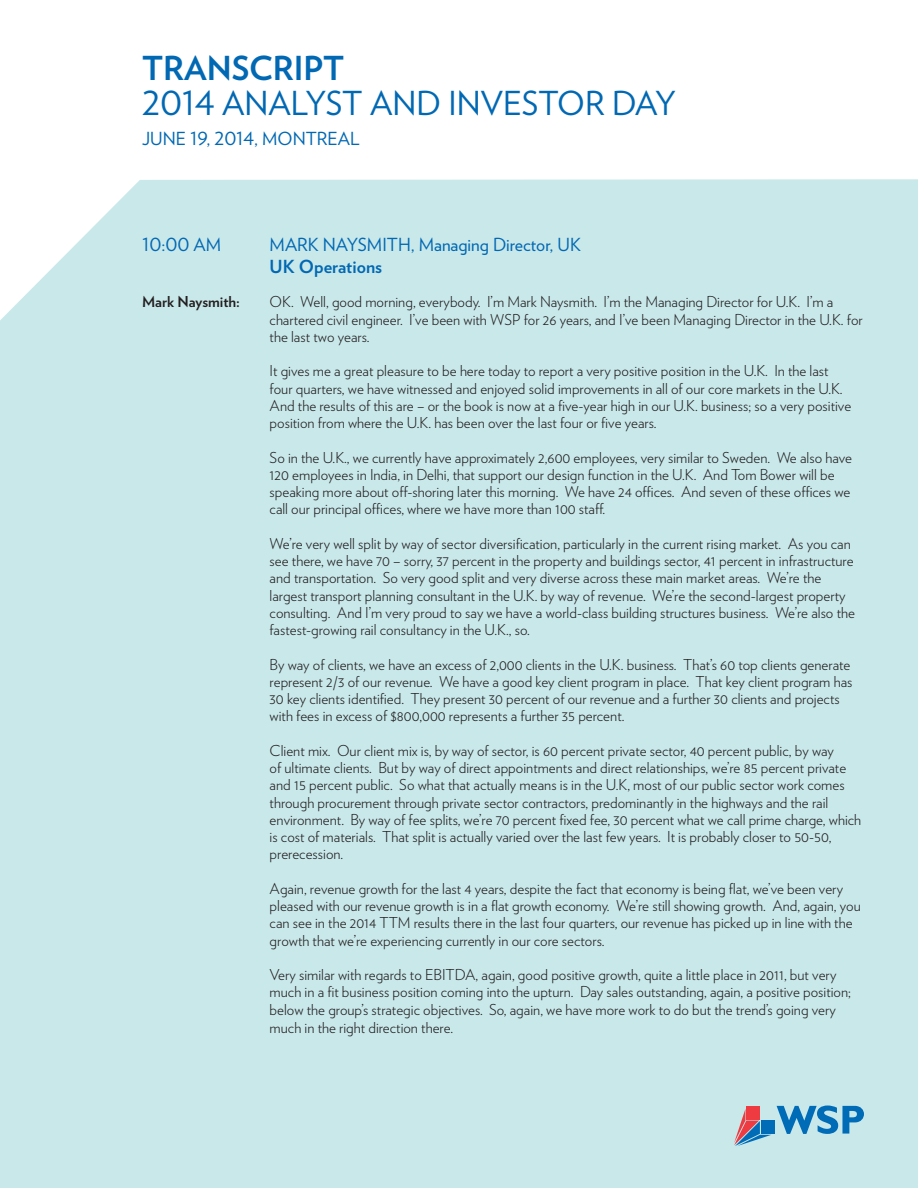
<style>
.page{position:relative;width:918px;height:1188px;background:#fff}
.page>*{position:absolute;margin:0;border:0;box-sizing:border-box;transform-origin:0 0}
.t1{font:33px "Verlag";color:#0168b3}
.t2{font:700 33px "Verlag";color:#0168b3}
.t3{font:18px "Verlag";color:#0168b3}
.t4{font:700 18px "Verlag";color:#0168b3}
.t5{font:300 15px/17.2px "Verlag";color:#231f20}
.t6{font:700 15px "Verlag";color:#231f20}
</style>
<div class="page">
<div style="left:0;top:179px;width:918px;height:1009px;background:#c9e8ea"></div>
<svg style="left:734px;top:1109px;width:37px;height:37px"></svg>
<div style="left:761px;top:1120px;width:13px;height:14px;background:#006bb6"></div>
<div style="left:746px;top:1106px;width:14px;height:13px;background:#ee3a41"></div>
<svg style="left:777px;top:1106px;width:87px;height:28px;background:#5ea5ce"></svg>
<h1 class="t2" style="left:142px;top:43px;width:204px">TRANSCRIPT</h1>
<h1 class="t1" style="left:142px;top:78px;width:536px">2014 ANALYST AND INVESTOR DAY</h1>
<p class="t3" style="left:142px;top:125px;width:219px">JUNE 19, 2014, MONTREAL</p>
<p class="t3" style="left:142px;top:231px;width:81px">10:00 AM</p>
<p class="t3" style="left:270px;top:231px;width:313px">MARK NAYSMITH, Managing Director, UK</p>
<p class="t4" style="left:270px;top:252px;width:114px">UK Operations</p>
<p class="t6" style="left:142px;top:290px;width:99px">Mark Naysmith:</p>
<p class="t5" style="left:270px;top:292px;width:595px">OK. Well, good morning, everybody. I’m Mark Naysmith. I’m the Managing Director for U.K. I’m a chartered civil engineer. I’ve been with WSP for 26 years, and I’ve been Managing Director in the U.K. for the last two years.</p>
<p class="t5" style="left:270px;top:361px;width:583px">It gives me a great pleasure to be here today to report a very positive position in the U.K. In the last four quarters, we have witnessed and enjoyed solid improvements in all of our core markets in the U.K.<br>And the results of this are – or the book is now at a five-year high in our U.K. business; so a very positive position from where the U.K. has been over the last four or five years.</p>
<p class="t5" style="left:270px;top:448px;width:584px">So in the U.K., we currently have approximately 2,600 employees, very similar to Sweden. We also have 120 employees in India, in Delhi, that support our design function in the U.K. And Tom Bower will be speaking more about off-shoring later this morning. We have 24 offices. And seven of these offices we call our principal offices, where we have more than 100 staff.</p>
<p class="t5" style="left:270px;top:534px;width:587px">We’re very well split by way of sector diversification, particularly in the current rising market. As you can see there, we have 70 – sorry, 37 percent in the property and buildings sector, 41 percent in infrastructure and transportation. So very good split and very diverse across these main market areas. We’re the largest transport planning consultant in the U.K. by way of revenue. We’re the second-largest property consulting. And I’m very proud to say we have a world-class building structures business. We’re also the fastest-growing rail consultancy in the U.K., so.</p>
<p class="t5" style="left:270px;top:655px;width:584px">By way of clients, we have an excess of 2,000 clients in the U.K. business. That’s 60 top clients generate represent 2/3 of our revenue. We have a good key client program in place. That key client program has 30 key clients identified. They present 30 percent of our revenue and a further 30 clients and projects with fees in excess of $800,000 represents a further 35 percent.</p>
<p class="t5" style="left:270px;top:741px;width:593px">Client mix. Our client mix is, by way of sector, is 60 percent private sector, 40 percent public, by way<br>of ultimate clients. But by way of direct appointments and direct relationships, we’re 85 percent private and 15 percent public. So what that actually means is in the U.K, most of our public sector work comes through procurement through private sector contractors, predominantly in the highways and the rail environment. By way of fee splits, we’re 70 percent fixed fee, 30 percent what we call prime charge, which is cost of materials. That split is actually varied over the last few years. It is probably closer to 50-50, prerecession.</p>
<p class="t5" style="left:270px;top:879px;width:593px">Again, revenue growth for the last 4 years, despite the fact that economy is being flat, we’ve been very pleased with our revenue growth is in a flat growth economy. We’re still showing growth. And, again, you can see in the 2014 TTM results there in the last four quarters, our revenue has picked up in line with the growth that we’re experiencing currently in our core sectors.</p>
<p class="t5" style="left:270px;top:965px;width:583px">Very similar with regards to EBITDA, again, good positive growth, quite a little place in 2011, but very much in a fit business position coming into the upturn. Day sales outstanding, again, a positive position; below the group’s strategic objectives. So, again, we have more work to do but the trend’s going very much in the right direction there.</p>
</div>
